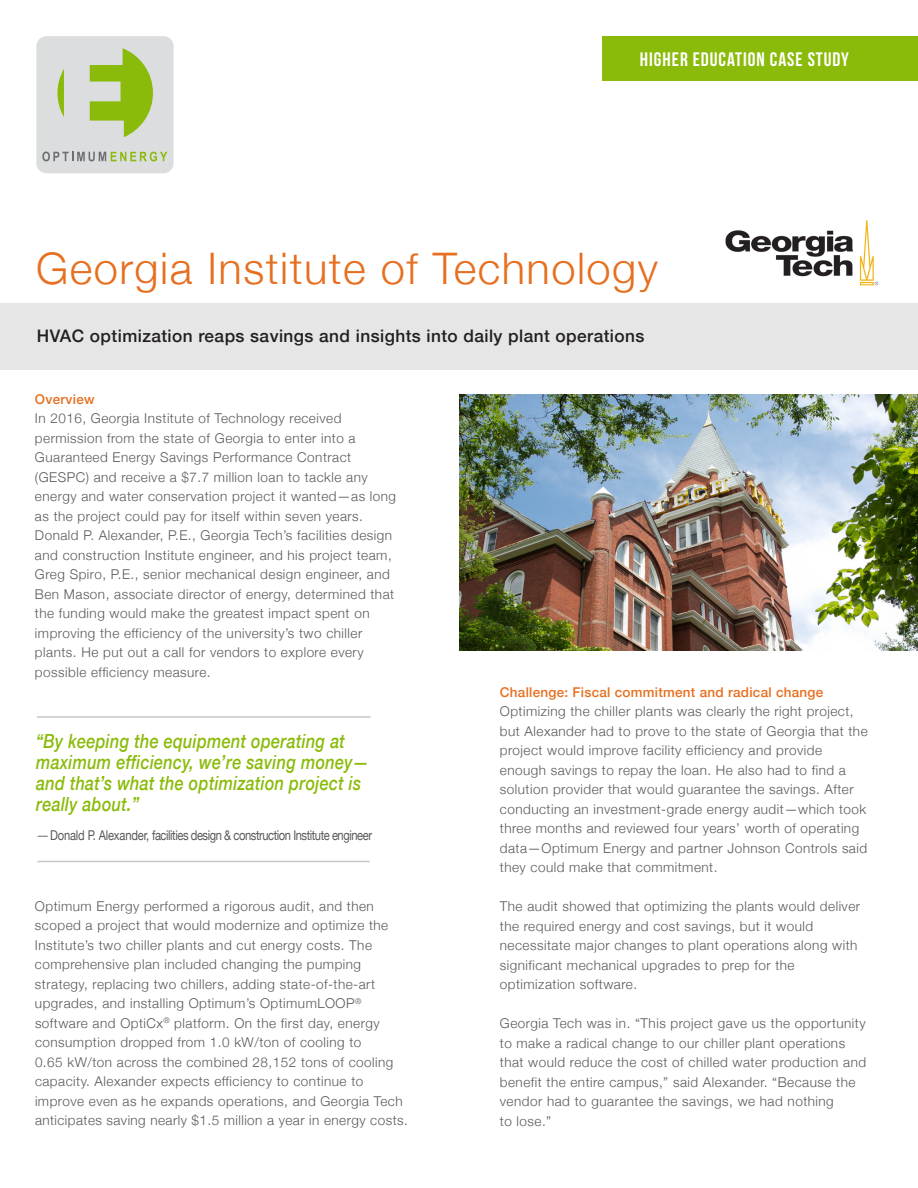
<style>
.page{position:relative;width:918px;height:1188px;background:#fff}
.page>*{position:absolute;margin:0;border:0;box-sizing:border-box;transform-origin:0 0}
.t1{font:300 43.5px "Helvetica Neue";letter-spacing:.035em;color:#e66f20}
.t2{font:italic 500 19.5px/21px "Helvetica Neue";letter-spacing:.02em;color:#8abb0a;scale:.83 1}
.t3{font:19.5px "Bebas Neue";letter-spacing:.05em;color:#fff}
.t4{font:500 17.25px "Helvetica Neue";letter-spacing:.025em;color:#231f20}
.t5{font:300 13.5px/19.5px "Helvetica Neue";letter-spacing:.035em;color:#58595b}
.t6{font:13.5px "Helvetica Neue";letter-spacing:-.04em;color:#58595b;scale:.83 1}
.t7{font:500 13.5px "Helvetica Neue";letter-spacing:.02em;color:#e66f20}
.s1{font-weight:300}
</style>
<div class="page">
<img style="left:459px;top:395px;width:459px;height:256px">
<div style="left:0;top:303px;width:918px;height:66px;background:#e6e6e7"></div>
<div style="left:602px;top:36px;width:316px;height:45px;background:#8abb0a"></div>
<div style="left:36px;top:36px;width:138px;height:137px;background:#dcddde;border-radius:10px"></div>
<svg style="left:90px;top:48px;width:63px;height:89px"></svg>
<svg style="left:57px;top:69px;width:7px;height:48px"></svg>
<svg style="left:42px;top:152px;width:125px;height:9px"></svg>
<hr style="left:37px;top:861px;width:333px;height:1px;background:#c5c7c8">
<hr style="left:37px;top:716px;width:334px;height:2px;background:#c5c7c8">
<img style="left:725px;top:220px;width:154px;height:66px">
<h2 class="t3" style="left:640px;top:48px;width:211px">HIGHER EDUCATION CASE STUDY</h2>
<h1 class="t1" style="left:36px;top:233px;width:624px">Georgia Institute of Technology</h1>
<p class="t4" style="left:37px;top:322px;width:609px">HVAC optimization reaps savings and insights into daily plant operations</p>
<p class="t7" style="left:35px;top:388px;width:61px">Overview</p>
<p class="t5" style="left:35px;top:408px;width:363px">In 2016, Georgia Institute of Technology received permission from the state of Georgia to enter into a Guaranteed Energy Savings Performance Contract (GESPC) and receive a $7.7 million loan to tackle any energy and water conservation project it wanted—as long as the project could pay for itself within seven years.<br>Donald P. Alexander, P.E., Georgia Tech’s facilities design and construction Institute engineer, and his project team, Greg Spiro, P.E., senior mechanical design engineer, and Ben Mason, associate director of energy, determined that the funding would make the greatest impact spent on improving the efficiency of the university’s two chiller plants. He put out a call for vendors to explore every possible efficiency measure.</p>
<h2 class="t2" style="left:36px;top:730px;width:403px">“By keeping the equipment operating at maximum efficiency, we’re saving money— and that’s what the optimization project is really about.”</h2>
<p class="t6" style="left:36px;top:825px;width:406px"><span class="s1">—</span>Donald P. Alexander, facilities design &amp; construction Institute engineer</p>
<p class="t5" style="left:35px;top:895px;width:374px">Optimum Energy performed a rigorous audit, and then scoped a project that would modernize and optimize the Institute’s two chiller plants and cut energy costs. The comprehensive plan included changing the pumping strategy, replacing two chillers, adding state-of-the-art upgrades, and installing Optimum’s OptimumLOOP<sup>® </sup>software and OptiCx<sup>®</sup> platform. On the first day, energy consumption dropped from 1.0 kW/ton of cooling to<br>0.65 kW/ton across the combined 28,152 tons of cooling capacity. Alexander expects efficiency to continue to improve even as he expands operations, and Georgia Tech anticipates saving nearly $1.5 million a year in energy costs.</p>
<p class="t7" style="left:500px;top:681px;width:325px">Challenge: Fiscal commitment and radical change</p>
<p class="t5" style="left:500px;top:701px;width:369px">Optimizing the chiller plants was clearly the right project, but Alexander had to prove to the state of Georgia that the project would improve facility efficiency and provide enough savings to repay the loan. He also had to find a solution provider that would guarantee the savings. After conducting an investment-grade energy audit—which took three months and reviewed four years’ worth of operating data—Optimum Energy and partner Johnson Controls said they could make that commitment.</p>
<p class="t5" style="left:500px;top:896px;width:362px">The audit showed that optimizing the plants would deliver the required energy and cost savings, but it would necessitate major changes to plant operations along with significant mechanical upgrades to prep for the optimization software.</p>
<p class="t5" style="left:500px;top:1013px;width:368px">Georgia Tech was in. “This project gave us the opportunity to make a radical change to our chiller plant operations that would reduce the cost of chilled water production and benefit the entire campus,” said Alexander. “Because the vendor had to guarantee the savings, we had nothing<br>to lose.”</p>
</div>
